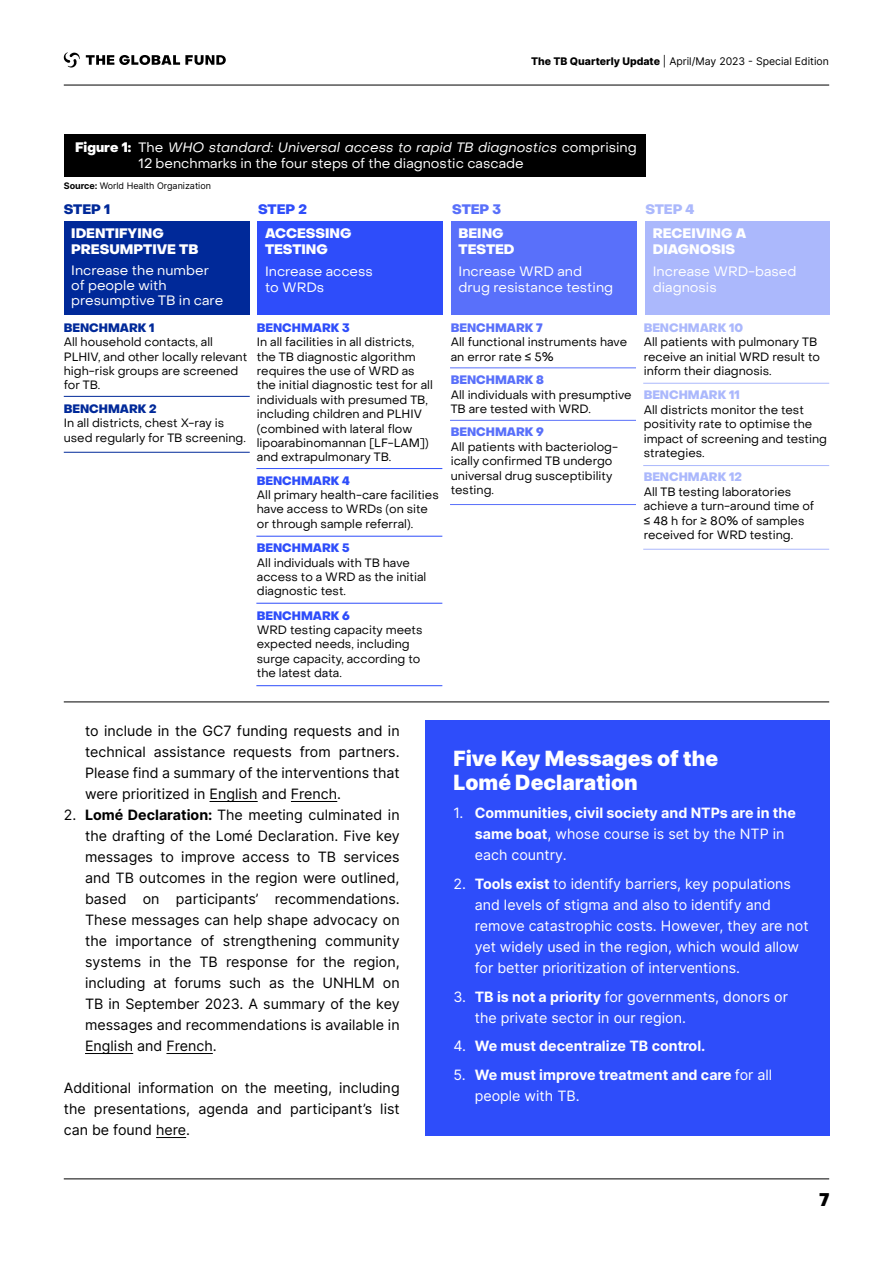
<style>
.page{position:relative;width:893px;height:1263px;background:#fff}
.page>*{position:absolute;margin:0;border:0;box-sizing:border-box;transform-origin:0 0}
.NEW_BODY{font:900 21px/24px "Inter";color:#fff}
.t1{font:800 18px "Object Sans";color:#000}
.NEW_BODY-2{font:14.25px/21px "Inter";color:#000;text-align:justify}
.NEW_BODY-3{font:14.25px/21px "Inter";color:#fff}
.NEW_BODY-4{font:700 14.25px/21px "Inter";color:#fff}
.NEW_HEADING{font:13.5px/16.2px "Object Sans";color:#fff}
.NEW_HEADING-2{font:800 13.5px/16.2px "Object Sans";color:#fff}
.NEW_HEADING-3{font:800 13.5px "Object Sans";color:#002999}
.NEW_HEADING-4{font:800 13.5px "Object Sans";color:#2e4dfa}
.NEW_HEADING-5{font:800 13.5px "Object Sans";color:#5970fa}
.NEW_HEADING-6{font:800 13.5px "Object Sans";color:#abb8fc}
.NEW_HEADING-7{font:12px/14.4px "Object Sans";color:#000}
.NEW_HEADING-8{font:800 12px "Object Sans";color:#2e4dfa}
.NEW_HEADING-9{font:800 12px "Object Sans";color:#abb8fc}
.NEW_HEADING-10{font:800 12px "Object Sans";color:#5970fa}
.NEW_HEADING-11{font:800 12px "Object Sans";color:#002999}
.t2{font:10.5px "Inter";color:#000}
.NEW_HEADING-12{font:9px "Inter";color:#000}
.s1{font-weight:800}
.s2{font-weight:700}
.s3{font-style:italic}
.s4{font-family:"Arial"}
.s5{font-weight:400}
</style>
<div class="page">
<svg style="left:63px;top:52px;width:17px;height:16px"></svg>
<svg style="left:86px;top:55px;width:140px;height:10px"></svg>
<hr style="left:64px;top:85px;width:765px;height:1px;background:#000">
<hr style="left:64px;top:396px;width:186px;height:1px;background:#002999">
<hr style="left:256px;top:468px;width:186px;height:1px;background:#2e4dfa">
<hr style="left:450px;top:367px;width:186px;height:1px;background:#5970fa">
<hr style="left:643px;top:383px;width:186px;height:1px;background:#abb8fc">
<hr style="left:643px;top:465px;width:186px;height:1px;background:#abb8fc">
<hr style="left:643px;top:549px;width:186px;height:1px;background:#abb8fc">
<hr style="left:450px;top:420px;width:186px;height:1px;background:#5970fa">
<hr style="left:450px;top:504px;width:186px;height:1px;background:#5970fa">
<hr style="left:256px;top:536px;width:186px;height:1px;background:#2e4dfa">
<hr style="left:256px;top:603px;width:186px;height:1px;background:#2e4dfa">
<hr style="left:256px;top:685px;width:186px;height:1px;background:#2e4dfa">
<hr style="left:64px;top:452px;width:186px;height:1px;background:#002999">
<div style="left:64px;top:221px;width:186px;height:94px;background:#002999"></div>
<div style="left:451px;top:221px;width:186px;height:94px;background:#5970fa"></div>
<div style="left:257px;top:221px;width:186px;height:94px;background:#2e4dfa"></div>
<div style="left:646px;top:221px;width:184px;height:94px;background:#abb8fc"></div>
<hr style="left:210px;top:801px;width:48px;height:1px;background:#000">
<hr style="left:291px;top:801px;width:46px;height:1px;background:#000">
<hr style="left:85px;top:1053px;width:48px;height:1px;background:#000">
<hr style="left:166px;top:1053px;width:47px;height:1px;background:#000">
<hr style="left:156px;top:1137px;width:30px;height:1px;background:#000">
<div style="left:425px;top:720px;width:405px;height:415px;background:#2e4dfa"></div>
<hr style="left:64px;top:701px;width:765px;height:1px;background:#000">
<div style="left:64px;top:134px;width:581px;height:43px;background:#000"></div>
<hr style="left:64px;top:1178px;width:765px;height:1px;background:#000">
<p class="t2" style="left:531px;top:54px;width:299px"><span class="s1">The TB Quarterly Update</span> | April/May 2023 - Special Edition</p>
<p class="NEW_HEADING-2" style="left:75px;top:140px;width:58px">Figure 1:</p>
<p class="NEW_HEADING-12" style="left:64px;top:179px;width:149px"><span class="s2">Source:</span> World Health Organization</p>
<p class="NEW_HEADING" style="left:139px;top:139px;width:500px">The <span class="s3">WHO standard: Universal access to rapid TB diagnostics</span> comprising<br>12 benchmarks in the four steps of the diagnostic cascade</p>
<p class="NEW_HEADING-3" style="left:64px;top:201px;width:48px">STEP 1</p>
<p class="NEW_HEADING-4" style="left:258px;top:201px;width:50px">STEP 2</p>
<p class="NEW_HEADING-5" style="left:452px;top:201px;width:50px">STEP 3</p>
<p class="NEW_HEADING-6" style="left:645px;top:201px;width:51px">STEP 4</p>
<p class="NEW_HEADING-2" style="left:71px;top:225px;width:128px">IDENTIFYING<br>PRESUMPTIVE TB</p>
<p class="NEW_HEADING" style="left:71px;top:263px;width:153px;line-height:15px">Increase the number of people with presumptive TB in care</p>
<p class="NEW_HEADING-11" style="left:64px;top:320px;width:92px">BENCHMARK 1</p>
<p class="NEW_HEADING-7" style="left:64px;top:335px;width:185px">All household contacts, all<br>PLHIV, and other locally relevant high-risk groups are screened for TB.</p>
<p class="NEW_HEADING-11" style="left:64px;top:401px;width:94px">BENCHMARK 2</p>
<p class="NEW_HEADING-7" style="left:64px;top:416px;width:184px">In all districts, chest X-ray is used regularly for TB screening.</p>
<p class="NEW_HEADING-2" style="left:265px;top:225px;width:88px">ACCESSING</p>
<p class="NEW_HEADING-2" style="left:265px;top:241px;width:64px">TESTING</p>
<p class="NEW_HEADING" style="left:265px;top:263px;width:109px">Increase access to WRDs</p>
<p class="NEW_HEADING-8" style="left:257px;top:320px;width:94px">BENCHMARK 3</p>
<p class="NEW_HEADING-7" style="left:257px;top:335px;width:177px">In all facilities in all districts, the TB diagnostic algorithm requires the use of WRD as the initial diagnostic test for all individuals with presumed TB, including children and PLHIV (combined with lateral flow lipoarabinomannan [LF-LAM]) and extrapulmonary TB.</p>
<p class="NEW_HEADING-8" style="left:257px;top:473px;width:95px">BENCHMARK 4</p>
<p class="NEW_HEADING-7" style="left:257px;top:488px;width:183px">All primary health-care facilities have access to WRDs (on site or through sample referral).</p>
<p class="NEW_HEADING-8" style="left:257px;top:541px;width:94px">BENCHMARK 5</p>
<p class="NEW_HEADING-7" style="left:257px;top:555px;width:171px">All individuals with TB have access to a WRD as the initial diagnostic test.</p>
<p class="NEW_HEADING-8" style="left:257px;top:608px;width:95px">BENCHMARK 6</p>
<p class="NEW_HEADING-7" style="left:257px;top:623px;width:167px">WRD testing capacity meets expected needs, including surge capacity, according to the latest data.</p>
<p class="NEW_HEADING-2" style="left:459px;top:225px;width:47px">BEING</p>
<p class="NEW_HEADING-2" style="left:459px;top:241px;width:57px">TESTED</p>
<p class="NEW_HEADING" style="left:459px;top:263px;width:156px">Increase WRD and drug resistance testing</p>
<p class="NEW_HEADING-10" style="left:451px;top:320px;width:93px">BENCHMARK 7</p>
<p class="NEW_HEADING-7" style="left:451px;top:335px;width:178px">All functional instruments have an error rate <span class="s4">≤</span> 5%</p>
<p class="NEW_HEADING-10" style="left:451px;top:373px;width:95px">BENCHMARK 8</p>
<p class="NEW_HEADING-7" style="left:451px;top:387px;width:182px">All individuals with presumptive<br>TB are tested with WRD.</p>
<p class="NEW_HEADING-10" style="left:451px;top:425px;width:95px">BENCHMARK 9</p>
<p class="NEW_HEADING-7" style="left:451px;top:439px;width:169px">All patients with bacteriolog&shy;ically confirmed TB undergo universal drug susceptibility testing.</p>
<p class="NEW_HEADING-2" style="left:653px;top:225px;width:95px">RECEIVING A<br>DIAGNOSIS</p>
<p class="NEW_HEADING" style="left:653px;top:263px;width:145px">Increase WRD-based diagnosis</p>
<p class="NEW_HEADING-9" style="left:644px;top:320px;width:101px">BENCHMARK 10</p>
<p class="NEW_HEADING-7" style="left:644px;top:335px;width:178px">All patients with pulmonary TB receive an initial WRD result to inform their diagnosis.</p>
<p class="NEW_HEADING-9" style="left:644px;top:388px;width:98px">BENCHMARK 11</p>
<p class="NEW_HEADING-7" style="left:644px;top:402px;width:185px">All districts monitor the test positivity rate to optimise the impact of screening and testing strategies.</p>
<p class="NEW_HEADING-9" style="left:644px;top:470px;width:100px">BENCHMARK 12</p>
<p class="NEW_HEADING-7" style="left:644px;top:484px;width:172px">All TB testing laboratories achieve a turn-around time of <span class="s4">≤</span> 48 h for <span class="s4">≥</span> 80% of samples received for WRD testing.</p>
<p class="NEW_BODY-2" style="left:85px;top:720px;width:316px">to include in the GC7 funding requests and in technical assistance requests from partners.<br>Please find a summary of the interventions that were prioritized in English and French.</p>
<p class="NEW_BODY-2" style="left:85px;top:804px;width:316px;text-indent:-21px">2. <span class="s2">Lomé Declaration:</span> The meeting culminated in the drafting of the Lomé Declaration. Five key messages to improve access to TB services and TB outcomes in the region were outlined, based on participants’ recommendations.<br>These messages can help shape advocacy on the importance of strengthening community systems in the TB response for the region, including at forums such as the UNHLM on TB in September 2023. A summary of the key messages and recommendations is available in English and French.</p>
<p class="NEW_BODY-2" style="left:64px;top:1077px;width:337px">Additional information on the meeting, including the presentations, agenda and participant’s list can be found here.</p>
<p class="NEW_BODY" style="left:453px;top:747px;width:266px">Five Key Messages of the<br>Lomé Declaration</p>
<p class="NEW_BODY-4" style="left:475px;top:802px;width:323px;text-indent:-21px"><span class="s5">1.</span> Communities, civil society and NTPs are in the same boat<span class="s5">, whose course is set by the NTP in each country.</span></p>
<p class="NEW_BODY-3" style="left:475px;top:873px;width:335px;text-indent:-21px">2. <span class="s2">Tools exist</span> to identify barriers, key populations and levels of stigma and also to identify and remove catastrophic costs. However, they are not yet widely used in the region, which would allow for better prioritization of interventions.</p>
<p class="NEW_BODY-3" style="left:475px;top:985px;width:315px;text-indent:-21px">3. <span class="s2">TB is not a priority</span> for governments, donors or the private sector in our region.</p>
<p class="NEW_BODY-4" style="left:453px;top:1035px;width:254px"><span class="s5">4.</span> We must decentralize TB control.</p>
<p class="NEW_BODY-4" style="left:475px;top:1063px;width:299px;text-indent:-21px"><span class="s5">5.</span> We must improve treatment and care <span class="s5">for all people with TB.</span></p>
<p class="t1" style="left:817px;top:1188px;width:11px">7</p>
<p class="t1" style="left:819px;top:1188px;width:11px">7</p>
</div>
